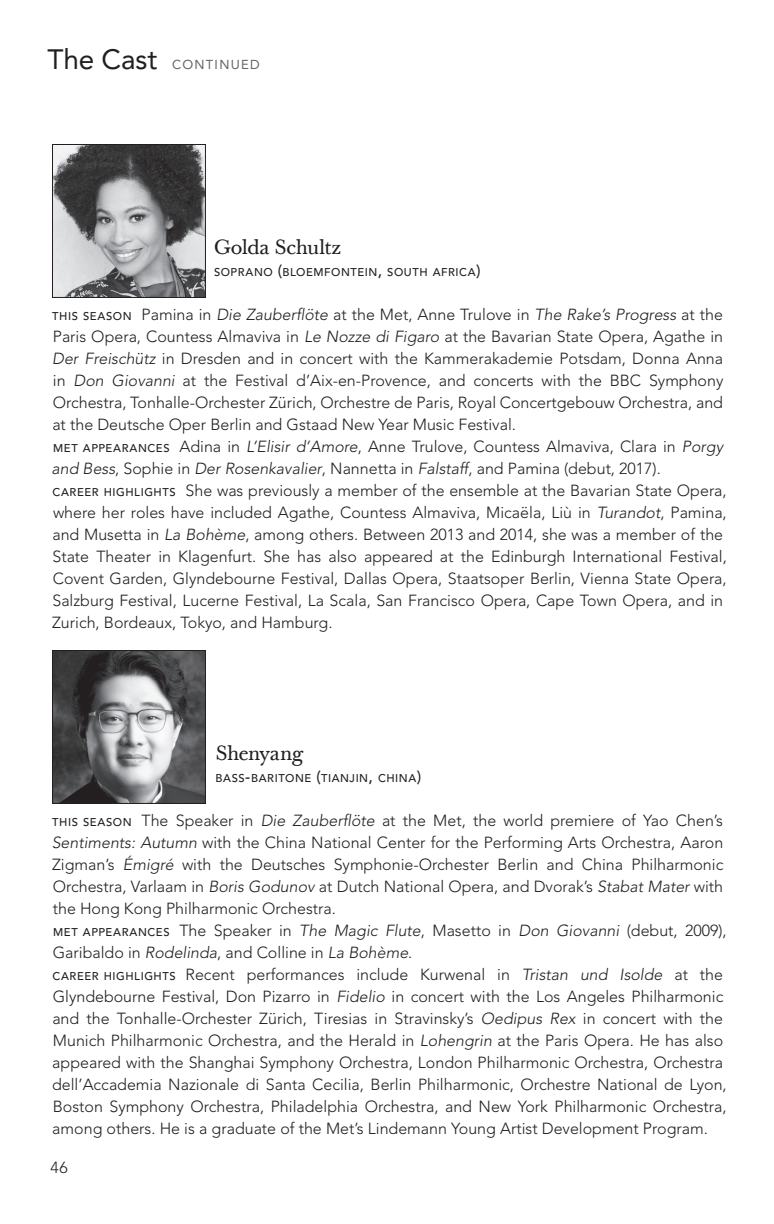
<style>
.page{position:relative;width:774px;height:1224px;background:#fff}
.page>*{position:absolute;margin:0;border:0;box-sizing:border-box;transform-origin:0 0}
.t1{font:20px "Baskerville Ten";letter-spacing:-.02em;color:#231f20}
.t2{font:300 16px/22px "Avenir LT Pro";color:#231f20}
.t3{font:13px "Avenir LT Pro";letter-spacing:.1em;color:#636366}
.t4{font:500 11.2px "Avenir LT Pro";letter-spacing:.05em;color:#231f20}
.s1{font-size:28px;color:#231f20}
.s2{font-size:16px}
.s3{font-weight:500;font-size:11.2px}
.s4{font-style:italic}
</style>
<div class="page">
<img style="left:54px;top:652px;width:150px;height:150px">
<div style="left:52px;top:650px;width:154px;height:154px;border:1px solid #231f20"></div>
<img style="left:54px;top:146px;width:150px;height:150px">
<div style="left:52px;top:144px;width:154px;height:154px;border:1px solid #231f20"></div>
<p class="t3" style="left:48px;top:57px;width:214px"><span class="s1">The Cast</span> CONTINUED</p>
<p class="t1" style="left:214px;top:235px;width:129px">Golda Schultz</p>
<p class="t4" style="left:214px;top:265px;width:268px">SOPRANO <span class="s2">(</span>BLOEMFONTEIN<span class="s2">,</span> SOUTH AFRICA<span class="s2">)</span></p>
<p class="t2" style="left:52px;top:304px;width:677px"><span class="s3">THIS SEASON</span> Pamina in <span class="s4">Die Zauberflöte</span> at the Met, Anne Trulove in <span class="s4">The Rake’s Progress</span> at the Paris Opera, Countess Almaviva in <span class="s4">Le Nozze di Figaro</span> at the Bavarian State Opera, Agathe in <span class="s4">Der Freischütz</span> in Dresden and in concert with the Kammerakademie Potsdam, Donna Anna in <span class="s4">Don Giovanni</span> at the Festival d’Aix-en-Provence, and concerts with the BBC Symphony Orchestra, Tonhalle-Orchester Zürich, Orchestre de Paris, Royal Concertgebouw Orchestra, and at the Deutsche Oper Berlin and Gstaad New Year Music Festival.<br><span class="s3">MET APPEARANCES</span> Adina in <span class="s4">L’Elisir d’Amore</span>, Anne Trulove, Countess Almaviva, Clara in <span class="s4">Porgy and Bess</span>, Sophie in <span class="s4">Der Rosenkavalier</span>, Nannetta in <span class="s4">Falstaff</span>, and Pamina (debut, 2017).<br><span class="s3">CAREER HIGHLIGHTS</span> She was previously a member of the ensemble at the Bavarian State Opera, where her roles have included Agathe, Countess Almaviva, Micaëla, Liù in <span class="s4">Turandot</span>, Pamina, and Musetta in <span class="s4">La Bohème</span>, among others. Between 2013 and 2014, she was a member of the State Theater in Klagenfurt. She has also appeared at the Edinburgh International Festival, Covent Garden, Glyndebourne Festival, Dallas Opera, Staatsoper Berlin, Vienna State Opera, Salzburg Festival, Lucerne Festival, La Scala, San Francisco Opera, Cape Town Opera, and in Zurich, Bordeaux, Tokyo, and Hamburg.</p>
<p class="t1" style="left:216px;top:741px;width:89px">Shenyang</p>
<p class="t4" style="left:216px;top:771px;width:207px">BASS<span class="s2">-</span>BARITONE <span class="s2">(</span>TIANJIN<span class="s2">,</span> CHINA<span class="s2">)</span></p>
<p class="t2" style="left:52px;top:810px;width:677px"><span class="s3">THIS SEASON</span> The Speaker in <span class="s4">Die Zauberflöte</span> at the Met, the world premiere of Yao Chen’s <span class="s4">Sentiments: Autumn</span> with the China National Center for the Performing Arts Orchestra, Aaron Zigman’s <span class="s4">Émigré</span> with the Deutsches Symphonie-Orchester Berlin and China Philharmonic Orchestra, Varlaam in <span class="s4">Boris Godunov</span> at Dutch National Opera, and Dvorak’s <span class="s4">Stabat Mater</span> with the Hong Kong Philharmonic Orchestra.<br><span class="s3">MET APPEARANCES</span> The Speaker in <span class="s4">The Magic Flute</span>, Masetto in <span class="s4">Don Giovanni</span> (debut, 2009), Garibaldo in <span class="s4">Rodelinda</span>, and Colline in <span class="s4">La Bohème</span>.<br><span class="s3">CAREER HIGHLIGHTS</span> Recent performances include Kurwenal in <span class="s4">Tristan und Isolde</span> at the Glyndebourne Festival, Don Pizarro in <span class="s4">Fidelio</span> in concert with the Los Angeles Philharmonic and the Tonhalle-Orchester Zürich, Tiresias in Stravinsky’s <span class="s4">Oedipus Rex</span> in concert with the Munich Philharmonic Orchestra, and the Herald in <span class="s4">Lohengrin</span> at the Paris Opera. He has also appeared with the Shanghai Symphony Orchestra, London Philharmonic Orchestra, Orchestra dell’Accademia Nazionale di Santa Cecilia, Berlin Philharmonic, Orchestre National de Lyon, Boston Symphony Orchestra, Philadelphia Orchestra, and New York Philharmonic Orchestra, among others. He is a graduate of the Met’s Lindemann Young Artist Development Program.</p>
<p class="t2" style="left:51px;top:1156px;width:19px">46</p>
</div>
